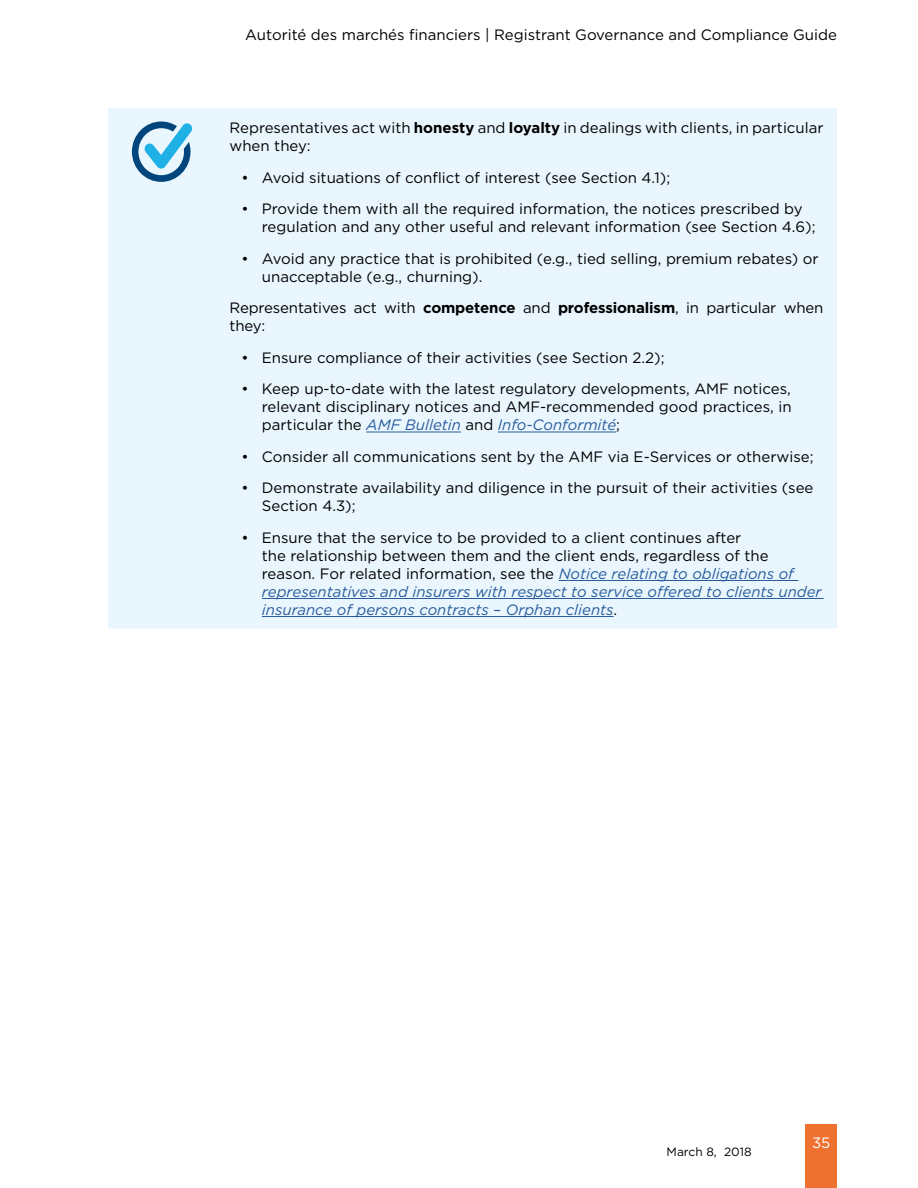
<style>
.page{position:relative;width:918px;height:1188px;background:#fff}
.page>*{position:absolute;margin:0;border:0;box-sizing:border-box;transform-origin:0 0}
.t1{font:15px/18px "Gotham";color:#000}
.t2{font:15px "Gotham";color:#fff}
.t3{font:12px "Gotham";color:#000}
.s1{font-weight:700}
.s2{font-style:italic;color:#275b9b}
</style>
<div class="page">
<div style="left:806px;top:1124px;width:31px;height:64px;background:#ee7130"></div>
<div style="left:108px;top:108px;width:729px;height:520px;background:#eaf6fe"></div>
<hr style="left:366px;top:432px;width:95px;height:1px;background:#275b9b">
<hr style="left:498px;top:432px;width:118px;height:1px;background:#275b9b">
<hr style="left:559px;top:580px;width:239px;height:1px;background:#275b9b">
<hr style="left:262px;top:598px;width:562px;height:1px;background:#275b9b">
<hr style="left:262px;top:616px;width:352px;height:1px;background:#275b9b">
<img style="left:123px;top:112px;width:76px;height:75px">
<p class="t1" style="left:245px;top:26px;width:593px">Autorité des marchés financiers | Registrant Governance and Compliance Guide</p>
<p class="t1" style="left:230px;top:119px;width:595px">Representatives act with <span class="s1">honesty</span> and <span class="s1">loyalty</span> in dealings with clients, in particular when they:</p>
<p class="t1" style="left:242px;top:169px;width:430px">• Avoid situations of conflict of interest (see Section 4.1);</p>
<p class="t1" style="left:262px;top:200px;width:555px;text-indent:-20px">• Provide them with all the required information, the notices prescribed by regulation and any other useful and relevant information (see Section 4.6);</p>
<p class="t1" style="left:262px;top:250px;width:558px;text-indent:-20px">• Avoid any practice that is prohibited (e.g., tied selling, premium rebates) or unacceptable (e.g., churning).</p>
<p class="t1" style="left:230px;top:299px;width:596px">Representatives act with <span class="s1">competence</span> and <span class="s1">professionalism</span>, in particular when they:</p>
<p class="t1" style="left:242px;top:349px;width:424px">• Ensure compliance of their activities (see Section 2.2);</p>
<p class="t1" style="left:262px;top:380px;width:531px;text-align:justify;text-indent:-20px">• Keep up-to-date with the latest regulatory developments, AMF notices, relevant disciplinary notices and AMF-recommended good practices, in particular the <span class="s2">AMF Bulletin</span> and <span class="s2">Info-Conformité</span>;</p>
<p class="t1" style="left:242px;top:448px;width:573px">• Consider all communications sent by the AMF via E-Services or otherwise;</p>
<p class="t1" style="left:262px;top:479px;width:553px;text-indent:-20px">• Demonstrate availability and diligence in the pursuit of their activities (see<br>Section 4.3);</p>
<p class="t1" style="left:262px;top:529px;width:561px;text-indent:-20px">• Ensure that the service to be provided to a client continues after<br>the relationship between them and the client ends, regardless of the reason. For related information, see the <span class="s2">Notice relating to obligations of representatives and insurers with respect to service offered to clients under insurance of persons contracts – Orphan clients</span>.</p>
<p class="t3" style="left:667px;top:1145px;width:87px">March 8, 2018</p>
<p class="t2" style="left:812px;top:1133px;width:20px">35</p>
</div>
